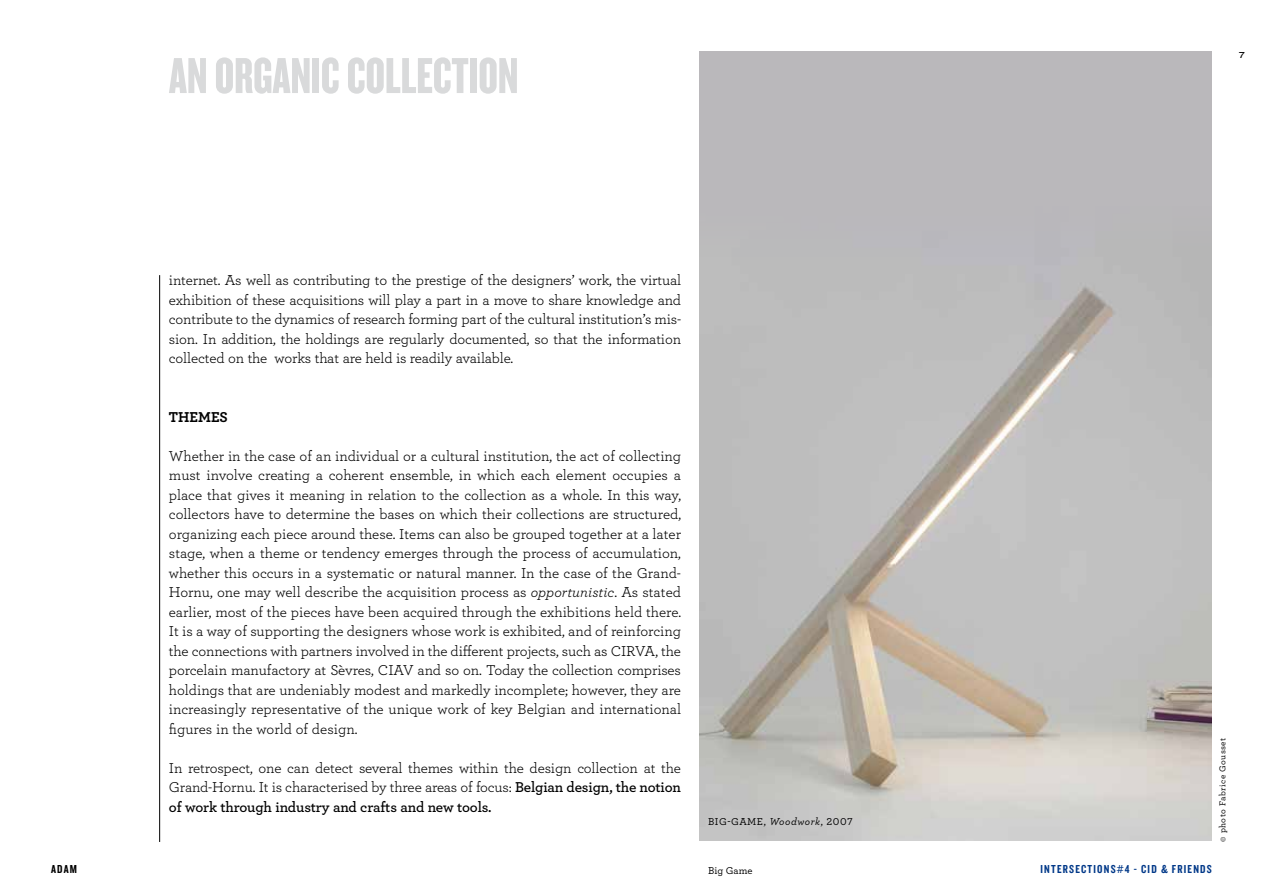
<style>
.page{position:relative;width:1263px;height:893px;background:#fff}
.page>*{position:absolute;margin:0;border:0;box-sizing:border-box;transform-origin:0 0}
.t1{font:52.5px "Knockout 68 Full Featherwt";color:#d9dadb}
.t2{font:15px/19.5px "Archer";letter-spacing:-.01em;color:#000;text-align:justify}
.t3{font:700 15px "Archer";color:#000}
.t4{font:12px "Knockout 49 Liteweight";letter-spacing:.1em;color:#003888}
.t5{font:12px "Knockout 49 Liteweight";color:#000}
.t6{font:500 10.5px "Archer";color:#000}
.t7{font:italic 500 10.5px "Archer";letter-spacing:.05em;color:#000}
.t8{font:500 9px "Archer";letter-spacing:.05em;color:#000}
.t9{font:9px "Knockout 33 Junior Heviwt";color:#000}
.s1{font-style:italic}
.s2{font-weight:600}
.s3{font-style:normal}
</style>
<div class="page">
<hr style="left:159px;top:275px;width:1px;height:567px;background:#000">
<img style="left:699px;top:256px;width:513px;height:585px">
<div style="left:699px;top:51px;width:513px;height:205px;background:#bab8bb"></div>
<h1 class="t1" style="left:169px;top:44px;width:351px">AN ORGANIC COLLECTION</h1>
<p class="t9" style="left:1239px;top:49px;width:7px">7</p>
<p class="t2" style="left:169px;top:270px;width:514px">internet. As well as contributing to the prestige of the designers’ work, the virtual exhibition of these acquisitions will play a part in a move to share knowledge and contribute to the dynamics of research forming part of the cultural institution’s mis&shy;sion. In addition, the holdings are regularly documented, so that the information collected on the works that are held is readily available.</p>
<p class="t3" style="left:169px;top:405px;width:60px">THEMES</p>
<p class="t2" style="left:169px;top:445px;width:514px">Whether in the case of an individual or a cultural institution, the act of collecting must involve creating a coherent ensemble, in which each element occupies a place that gives it meaning in relation to the collection as a whole. In this way, collectors have to determine the bases on which their collections are structured, organizing each piece around these. Items can also be grouped together at a later stage, when a theme or tendency emerges through the process of accumulation, whether this occurs in a systematic or natural manner. In the case of the Grand-Hornu, one may well describe the acquisition process as <span class="s1">opportunistic</span>. As stated earlier, most of the pieces have been acquired through the exhibitions held there.<br>It is a way of supporting the designers whose work is exhibited, and of reinforcing the connections with partners involved in the different projects, such as CIRVA, the porcelain manufactory at Sèvres, CIAV and so on. Today the collection comprises holdings that are undeniably modest and markedly incomplete; however, they are increasingly representative of the unique work of key Belgian and international figures in the world of design.</p>
<p class="t2" style="left:169px;top:757px;width:514px">In retrospect, one can detect several themes within the design collection at the Grand-Hornu. It is characterised by three areas of focus: <span class="s2">Belgian design, the notion of work through industry and crafts and new tools.</span></p>
<p class="t6" style="left:708px;top:814px;width:40px">BIG-GAME</p>
<p class="t7" style="left:764px;top:813px;width:90px"><span class="s3">,</span> Woodwork<span class="s3">, 2007</span></p>
<p class="t8" style="left:1216px;top:842px;width:106px;rotate:-90deg">© photo Fabrice Gousset</p>
<p class="t5" style="left:51px;top:861px;width:28px">ADAM</p>
<p class="t4" style="left:1040px;top:861px;width:173px">INTERSECTIONS#4 - CID &amp; FRIENDS</p>
<p class="t6" style="left:708px;top:863px;width:46px">Big Game</p>
</div>
